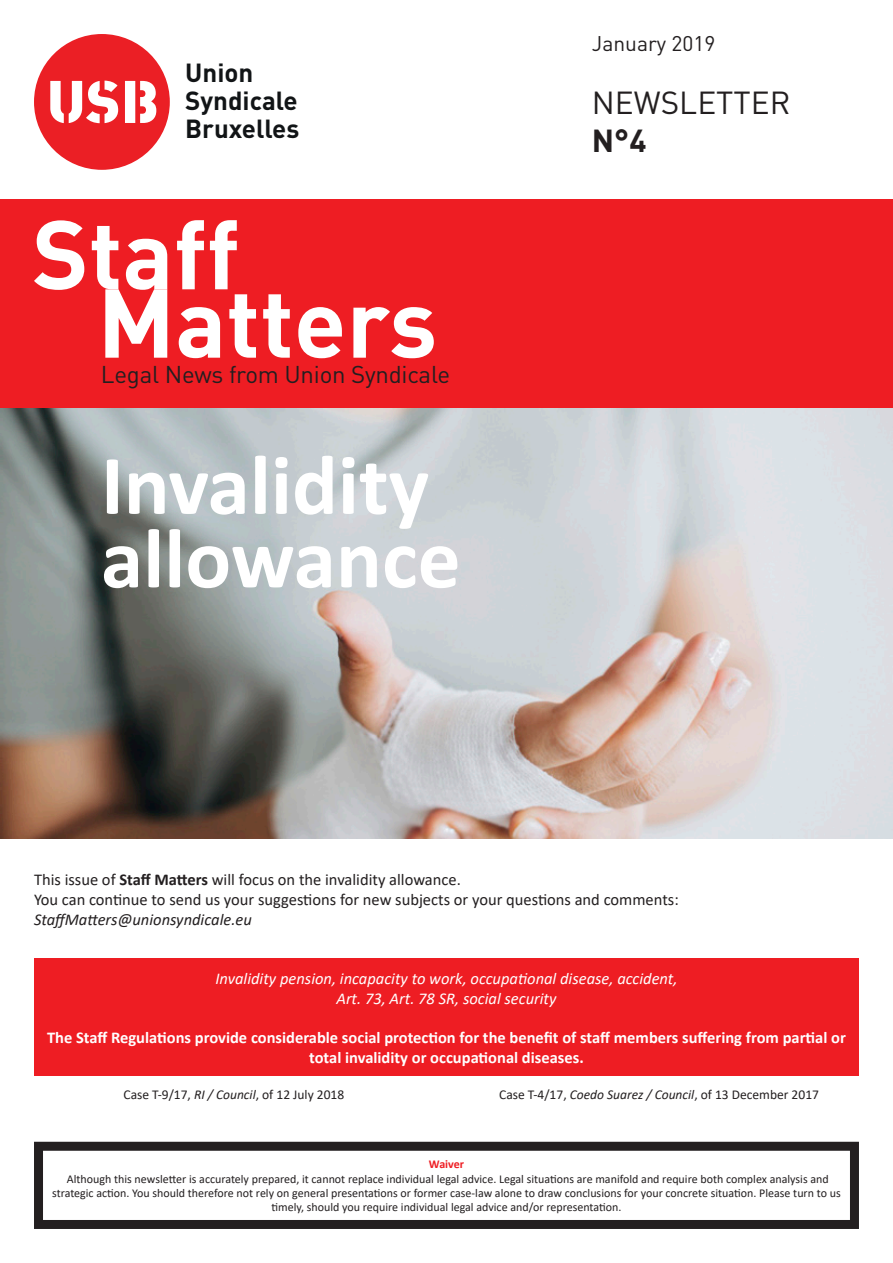
<style>
.page{position:relative;width:893px;height:1263px;background:#fff}
.page>*{position:absolute;margin:0;border:0;box-sizing:border-box;transform-origin:0 0}
.t1{font:700 85.5px "Calibri";color:#fff}
.t2{font:31.5px "DIN";color:#231f20}
.t3{font:700 31.5px "DIN";color:#231f20}
.t4{font:700 25.8px/28.2px "DIN";color:#111416}
.t5{font:24px "DIN";letter-spacing:-.01em;color:#231f20}
.t6{font:21px "DIN";color:#231f20}
.t7{font:700 16.5px/19.8px "Calibri";color:#fff;text-align:center}
.t8{font:16.5px "Calibri";color:#231f20}
.t9{font:italic 16.5px "Calibri";color:#fff}
.t10{font:italic 16.5px "Calibri";color:#231f20}
.t11{font:13.5px "Calibri";color:#231f20}
.t12{font:12px/14.4px "Calibri";color:#231f20;text-align:center}
.t13{font:700 12px "Calibri";color:#ee1d23}
.s1{font-weight:700}
.s2{font-style:italic}
</style>
<div class="page">
<div style="left:34px;top:34px;width:136px;height:136px;background:#eb1f25;border-radius:50%"></div>
<svg style="left:125px;top:81px;width:31px;height:42px"></svg>
<svg style="left:50px;top:81px;width:68px;height:42px"></svg>
<div style="left:0;top:200px;width:893px;height:208px;background:#ee1d23"></div>
<svg style="left:34px;top:220px;width:50px;height:70px"></svg>
<svg style="left:92px;top:226px;width:75px;height:132px"></svg>
<svg style="left:177px;top:220px;width:79px;height:138px"></svg>
<svg style="left:263px;top:294px;width:27px;height:64px"></svg>
<svg style="left:298px;top:307px;width:44px;height:51px"></svg>
<svg style="left:353px;top:307px;width:81px;height:51px"></svg>
<div style="left:34px;top:1142px;width:825px;height:87px;border:9px solid #231f20"></div>
<img style="left:0;top:408px;width:893px;height:431px">
<div style="left:34px;top:959px;width:825px;height:117px;background:#ee1d23"></div>
<p class="t4" style="left:185px;top:57px;width:116px">Union<br>Syndicale<br>Bruxelles</p>
<p class="t5" style="left:101px;top:359px;width:351px">Legal News from Union Syndicale</p>
<p class="t1" style="left:101px;top:425px;width:330px">Invalidity</p>
<p class="t1" style="left:101px;top:498px;width:361px">allowance</p>
<p class="t6" style="left:592px;top:30px;width:125px">January 2019</p>
<p class="t2" style="left:592px;top:83px;width:200px">NEWSLETTER</p>
<p class="t3" style="left:592px;top:120px;width:56px">N°4</p>
<p class="t8" style="left:34px;top:868px;width:428px">This issue of <span class="s1">Staff Matters</span> will focus on the invalidity allowance.</p>
<p class="t8" style="left:34px;top:888px;width:646px">You can continue to send us your suggestions for new subjects or your questions and comments:</p>
<p class="t10" style="left:34px;top:908px;width:219px">StaffMatters@unionsyndicale.eu</p>
<p class="t9" style="left:215px;top:967px;width:464px">Invalidity pension, incapacity to work, occupational disease, accident,</p>
<p class="t9" style="left:336px;top:987px;width:222px">Art. 73, Art. 78 SR, social security</p>
<p class="t7" style="left:47px;top:1027px;width:800px">The Staff Regulations provide considerable social protection for the benefit of staff members suffering from partial or total invalidity or occupational diseases.</p>
<p class="t11" style="left:123px;top:1085px;width:222px">Case T-9/17, <span class="s2">RI / Council</span>, of 12 July 2018</p>
<p class="t11" style="left:499px;top:1085px;width:321px">Case T-4/17, <span class="s2">Coedo Suarez / Council</span>, of 13 December 2017</p>
<p class="t13" style="left:429px;top:1156px;width:37px">Waiver</p>
<p class="t12" style="left:52px;top:1171px;width:790px">Although this newsletter is accurately prepared, it cannot replace individual legal advice. Legal situations are manifold and require both complex analysis and strategic action. You should therefore not rely on general presentations or former case-law alone to draw conclusions for your concrete situation. Please turn to us timely, should you require individual legal advice and/or representation.</p>
</div>
